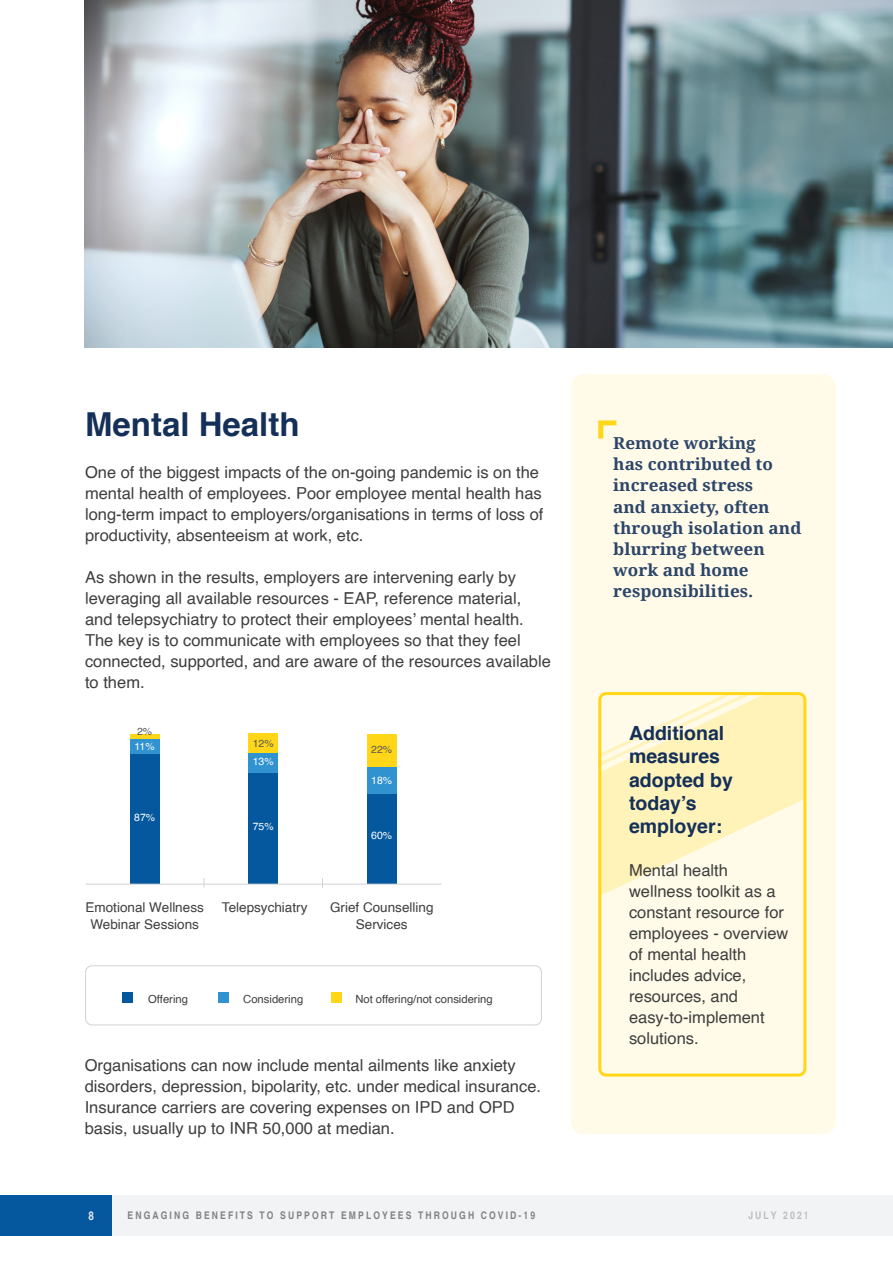
<style>
.page{position:relative;width:893px;height:1263px;background:#fff}
.page>*{position:absolute;margin:0;border:0;box-sizing:border-box;transform-origin:0 0}
.Heading_01{font:700 33px "Helvetica";color:#153058}
.Heading_03{font:700 19.5px/23.4px "Helvetica";color:#153058}
.Body{font:16.5px/21px "Helvetica";color:#3e3e3f}
.Body-2{font:700 16.5px/21px "Droid Serif";color:#2c4569;scale:1.04 1}
.Body-3{font:13.5px/16.2px "Helvetica";color:#3e3e3f;text-align:center}
.t1{font:700 condensed 12px "Helvetica";color:#e6e7e9}
.Body-4{font:11.25px "Helvetica";color:#3e3e3f}
.t2{font:700 condensed 10.5px "Helvetica";letter-spacing:.2em;color:#808285}
.Body-5{font:10.5px "Helvetica";color:#fff}
.t3{font:700 condensed 10.5px "Helvetica";letter-spacing:.2em;color:#bcbdc0}
.Body-6{font:10.5px "Helvetica";color:#57585a}
</style>
<div class="page">
<div style="left:111px;top:1195px;width:782px;height:40px;background:#f2f3f4"></div>
<div style="left:0;top:1195px;width:111px;height:40px;background:#05589e"></div>
<div style="left:571px;top:374px;width:265px;height:760px;background:#fffbe8;border-radius:13px"></div>
<svg style="left:598px;top:420px;width:18px;height:19px"></svg>
<img style="left:84px;top:0;width:809px;height:347px">
<div style="left:130px;top:754px;width:30px;height:130px;background:#05589e"></div>
<div style="left:130px;top:739px;width:30px;height:15px;background:#3192d0"></div>
<div style="left:130px;top:734px;width:30px;height:5px;background:#ffd618"></div>
<div style="left:248px;top:772px;width:30px;height:112px;background:#05589e"></div>
<div style="left:248px;top:753px;width:30px;height:19px;background:#3192d0"></div>
<div style="left:248px;top:734px;width:30px;height:19px;background:#ffd618"></div>
<div style="left:367px;top:793px;width:30px;height:91px;background:#05589e"></div>
<div style="left:367px;top:766px;width:30px;height:27px;background:#3192d0"></div>
<div style="left:367px;top:734px;width:30px;height:32px;background:#ffd618"></div>
<hr style="left:85px;top:884px;width:357px;height:1px;background:#d1d2d4">
<svg style="left:602px;top:696px;width:200px;height:199px"></svg>
<div style="left:598px;top:692px;width:208px;height:384px;border:3px solid #ffd618;border-radius:6px"></div>
<div style="left:122px;top:992px;width:11px;height:10px;background:#05589e"></div>
<div style="left:218px;top:992px;width:11px;height:10px;background:#3192d0"></div>
<div style="left:331px;top:992px;width:11px;height:10px;background:#ffd618"></div>
<div style="left:85px;top:965px;width:457px;height:60px;border:1px solid #d1d2d4;border-radius:6px"></div>
<p class="Heading_01" style="left:85px;top:397px;width:216px">Mental Health</p>
<p class="Body" style="left:85px;top:462px;width:460px">One of the biggest impacts of the on-going pandemic is on the mental health of employees. Poor employee mental health has long-term impact to employers/organisations in terms of loss of productivity, absenteeism at work, etc.</p>
<p class="Body" style="left:85px;top:567px;width:467px">As shown in the results, employers are intervening early by leveraging all available resources - EAP, reference material, and telepsychiatry to protect their employees’ mental health.<br>The key is to communicate with employees so that they feel connected, supported, and are aware of the resources available to them.</p>
<p class="Body-6" style="left:137px;top:723px;width:17px">2%</p>
<p class="Body-5" style="left:135px;top:738px;width:22px">11%</p>
<p class="Body-5" style="left:134px;top:810px;width:23px">87%</p>
<p class="Body-6" style="left:253px;top:735px;width:23px">12%</p>
<p class="Body-5" style="left:253px;top:753px;width:23px">13%</p>
<p class="Body-5" style="left:253px;top:818px;width:23px">75%</p>
<p class="Body-6" style="left:371px;top:741px;width:23px">22%</p>
<p class="Body-5" style="left:371px;top:772px;width:23px">18%</p>
<p class="Body-5" style="left:371px;top:827px;width:23px">60%</p>
<p class="Body-3" style="left:86px;top:900px;width:120px">Emotional Wellness<br>Webinar Sessions</p>
<p class="Body-3" style="left:222px;top:900px;width:87px">Telepsychiatry</p>
<p class="Body-3" style="left:330px;top:900px;width:105px">Grief Counselling<br>Services</p>
<p class="Body-4" style="left:148px;top:990px;width:41px">Offering</p>
<p class="Body-4" style="left:243px;top:990px;width:62px">Considering</p>
<p class="Body-4" style="left:355px;top:990px;width:139px">Not offering/not considering</p>
<p class="Body" style="left:85px;top:1055px;width:458px">Organisations can now include mental ailments like anxiety disorders, depression, bipolarity, etc. under medical insurance.<br>Insurance carriers are covering expenses on IPD and OPD basis, usually up to INR 50,000 at median.</p>
<p class="Body-2" style="left:613px;top:432px;width:182px">Remote working<br>has contributed to increased stress<br>and anxiety, often through isolation and blurring between work and home responsibilities.</p>
<p class="Heading_03" style="left:629px;top:721px;width:106px">Additional measures adopted by today’s employer:</p>
<p class="Body" style="left:629px;top:860px;width:161px">Mental health wellness toolkit as a constant resource for employees - overview of mental health includes advice, resources, and easy-to-implement solutions.</p>
<p class="t1" style="left:88px;top:1208px;width:7px">8</p>
<p class="t2" style="left:128px;top:1209px;width:409px">ENGAGING BENEFITS TO SUPPORT EMPLOYEES THROUGH COVID-19</p>
<p class="t3" style="left:748px;top:1209px;width:62px">JULY 2021</p>
</div>
